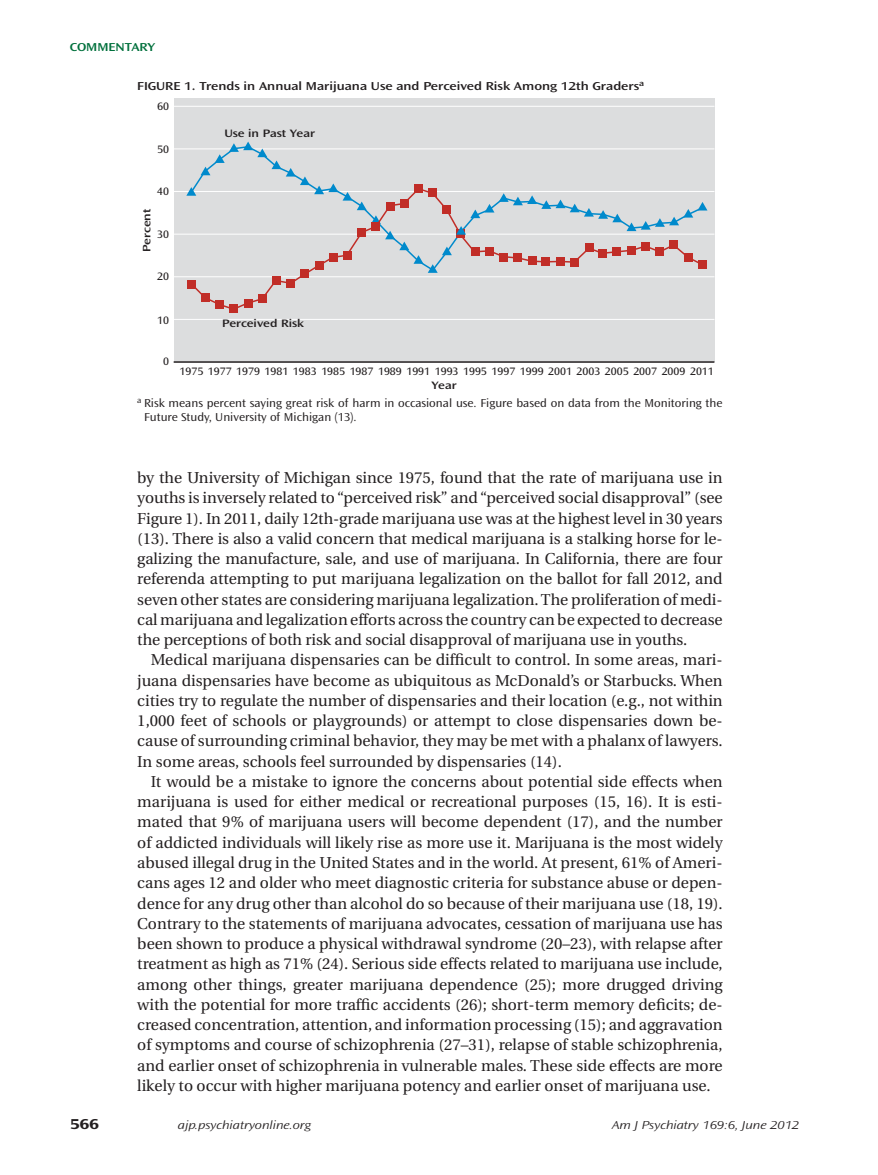
<style>
.page{position:relative;width:878px;height:1175px;background:#fff}
.page>*{position:absolute;margin:0;border:0;box-sizing:border-box;transform-origin:0 0}
.t1{font:15.75px/20.2px "Utopia";color:#231f20;text-align:justify}
.t2{font:15px "Ocean Sans MM 648 800";color:#231f20}
.t3{font:12px/13.5px "Ocean Sans MM 360 600";letter-spacing:.035em;color:#231f20}
.t4{font:12px "Ocean Sans MM 512 800";letter-spacing:.13em;color:#231f20}
.t5{font:12px "Ocean Sans MM It 310 800";letter-spacing:.095em;color:#231f20}
.t6{font:12px "Ocean Sans MM 512 800";letter-spacing:.125em;color:#00703c}
.t7{font:11.25px "Ocean Sans MM 403 572";color:#231f20}
.t8{font:11.25px "Ocean Sans MM 512 800";color:#231f20}
</style>
<div class="page">
<div style="left:174px;top:99px;width:540px;height:263px;background:#dcddde"></div>
<hr style="left:174px;top:148px;width:540px;height:1px;background:#fff">
<hr style="left:174px;top:191px;width:540px;height:1px;background:#fff">
<hr style="left:174px;top:234px;width:540px;height:1px;background:#fff">
<hr style="left:174px;top:276px;width:540px;height:1px;background:#fff">
<hr style="left:174px;top:319px;width:540px;height:1px;background:#fff">
<hr style="left:174px;top:106px;width:540px;height:1px;background:#fff">
<hr style="left:174px;top:361px;width:540px;height:2px;background:#231f20">
<svg style="left:186px;top:142px;width:521px;height:131px"></svg>
<div style="left:442px;top:206px;width:9px;height:8px;background:#c12d27"></div>
<div style="left:428px;top:189px;width:8px;height:8px;background:#c12d27"></div>
<div style="left:414px;top:185px;width:8px;height:8px;background:#c12d27"></div>
<div style="left:400px;top:199px;width:8px;height:9px;background:#c12d27"></div>
<div style="left:386px;top:202px;width:8px;height:8px;background:#c12d27"></div>
<div style="left:371px;top:222px;width:9px;height:8px;background:#c12d27"></div>
<div style="left:357px;top:228px;width:9px;height:8px;background:#c12d27"></div>
<div style="left:343px;top:251px;width:8px;height:8px;background:#c12d27"></div>
<div style="left:329px;top:253px;width:8px;height:8px;background:#c12d27"></div>
<div style="left:315px;top:261px;width:8px;height:8px;background:#c12d27"></div>
<div style="left:301px;top:269px;width:8px;height:8px;background:#c12d27"></div>
<div style="left:286px;top:279px;width:9px;height:8px;background:#c12d27"></div>
<div style="left:272px;top:276px;width:8px;height:9px;background:#c12d27"></div>
<div style="left:258px;top:295px;width:8px;height:8px;background:#c12d27"></div>
<div style="left:244px;top:299px;width:8px;height:8px;background:#c12d27"></div>
<div style="left:230px;top:305px;width:8px;height:8px;background:#c12d27"></div>
<div style="left:215px;top:300px;width:9px;height:8px;background:#c12d27"></div>
<div style="left:201px;top:293px;width:9px;height:8px;background:#c12d27"></div>
<div style="left:187px;top:280px;width:8px;height:9px;background:#c12d27"></div>
<div style="left:513px;top:253px;width:9px;height:9px;background:#c12d27"></div>
<p class="t6" style="left:70px;top:41px;width:71px">Comm entary</p>
<p class="t4" style="left:137px;top:79px;width:507px">FIGURE 1. Trends in Annual Marijuana Use and Perceived Risk Among 12th Graders<sup>a</sup></p>
<p class="t7" style="left:157px;top:100px;width:13px">60</p>
<p class="t8" style="left:224px;top:127px;width:92px">Use in Past Year</p>
<p class="t7" style="left:157px;top:143px;width:13px">50</p>
<p class="t7" style="left:157px;top:185px;width:13px">40</p>
<p class="t7" style="left:157px;top:228px;width:13px">30</p>
<p class="t7" style="left:157px;top:270px;width:13px">20</p>
<p class="t7" style="left:157px;top:313px;width:13px">10</p>
<p class="t7" style="left:163px;top:355px;width:7px">0</p>
<p class="t3" style="left:144px;top:397px;width:579px;text-indent:-7px"><sup>a</sup> Risk means percent saying great risk of harm in occasional use. Figure based on data from the Monitoring the<br>Future Study, University of Michigan (13).</p>
<p class="t8" style="left:140px;top:252px;width:45px;rotate:-90deg">Percent</p>
<p class="t8" style="left:222px;top:317px;width:83px">Perceived Risk</p>
<p class="t7" style="left:179px;top:365px;width:535px">1975 1977 1979 1981 1983 1985 1987 1989 1991 1993 1995 1997 1999 2001 2003 2005 2007 2009 2011</p>
<p class="t8" style="left:431px;top:378px;width:27px">Year</p>
<p class="t1" style="left:137px;top:468px;width:587px">by the University of Michigan since 1975, found that the rate of marijuana use in youths is inversely related to “perceived risk” and “perceived social disapproval” (see Figure 1). In 2011, daily 12th-grade marijuana use was at the highest level in 30 years (13). There is also a valid concern that medical marijuana is a stalking horse for le&shy;galizing the manufacture, sale, and use of marijuana. In California, there are four referenda attempting to put marijuana legalization on the ballot for fall 2012, and seven other states are considering marijuana legalization. The proliferation of medi&shy;cal marijuana and legalization efforts across the country can be expected to decrease the perceptions of both risk and social disapproval of marijuana use in youths.</p>
<p class="t1" style="left:137px;top:650px;width:587px;text-indent:13px">Medical marijuana dispensaries can be difficult to control. In some areas, mari&shy;juana dispensaries have become as ubiquitous as McDonald’s or Starbucks. When cities try to regulate the number of dispensaries and their location (e.g., not within 1,000 feet of schools or playgrounds) or attempt to close dispensaries down be&shy;cause of surrounding criminal behavior, they may be met with a phalanx of lawyers.<br>In some areas, schools feel surrounded by dispensaries (14).</p>
<p class="t1" style="left:137px;top:771px;width:587px;text-indent:13px">It would be a mistake to ignore the concerns about potential side effects when marijuana is used for either medical or recreational purposes (15, 16). It is esti&shy;mated that 9% of marijuana users will become dependent (17), and the number of addicted individuals will likely rise as more use it. Marijuana is the most widely abused illegal drug in the United States and in the world. At present, 61% of Ameri&shy;cans ages 12 and older who meet diagnostic criteria for substance abuse or depen&shy;dence for any drug other than alcohol do so because of their marijuana use (18, 19).<br>Contrary to the statements of marijuana advocates, cessation of marijuana use has been shown to produce a physical withdrawal syndrome (20–23), with relapse after treatment as high as 71% (24). Serious side effects related to marijuana use include, among other things, greater marijuana dependence (25); more drugged driving with the potential for more traffic accidents (26); short-term memory deficits; de&shy;creased concentration, attention, and information processing (15); and aggravation of symptoms and course of schizophrenia (27–31), relapse of stable schizophrenia, and earlier onset of schizophrenia in vulnerable males. These side effects are more likely to occur with higher marijuana potency and earlier onset of marijuana use.</p>
<p class="t2" style="left:70px;top:1115px;width:28px">566</p>
<p class="t5" style="left:178px;top:1118px;width:133px">ajp.psychiatryonline.org</p>
<p class="t5" style="left:612px;top:1118px;width:187px">Am J Psychiatry 169:6, June 2012</p>
</div>
